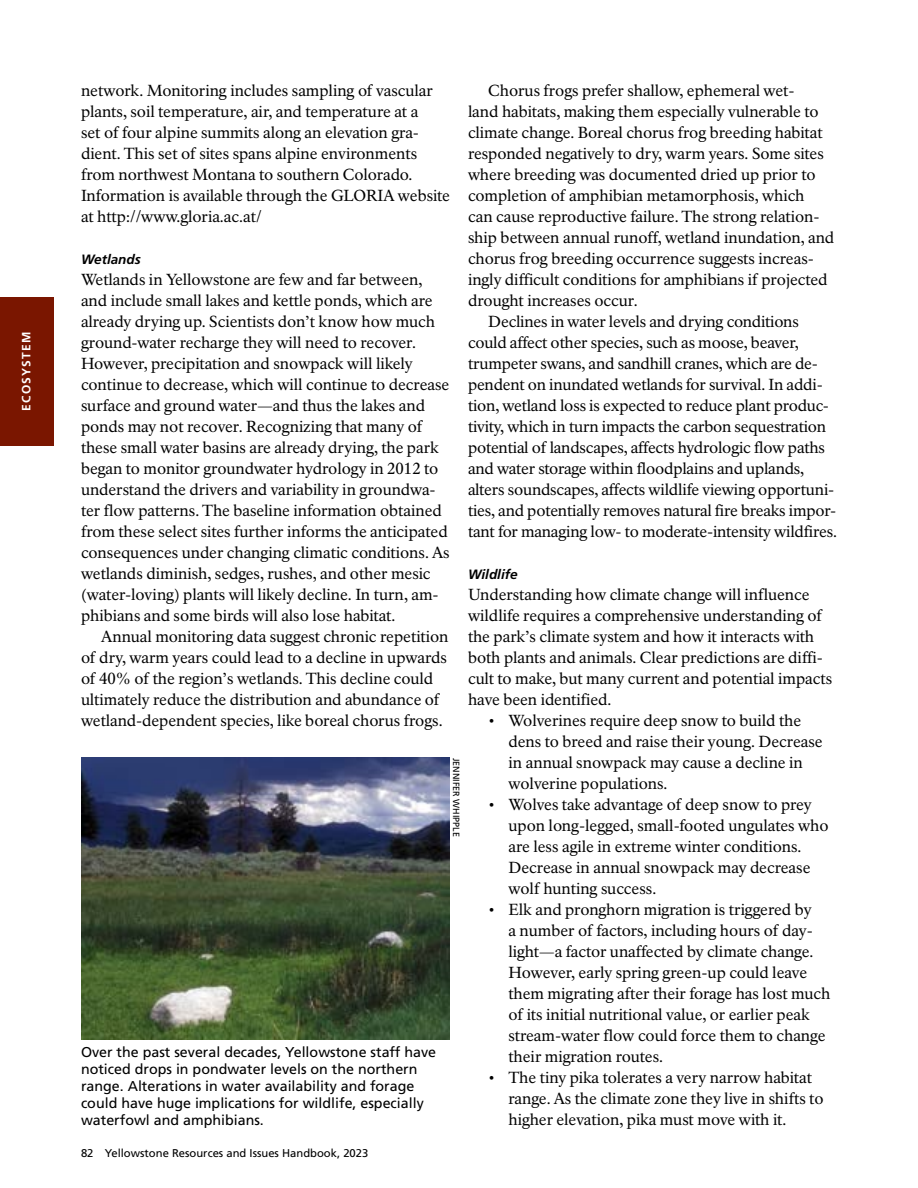
<style>
.page{position:relative;width:918px;height:1188px;background:#fff}
.page>*{position:absolute;margin:0;border:0;box-sizing:border-box;transform-origin:0 0}
.Body_Text__first_par{font:15.75px/21px "NPS Rawlinson OT";letter-spacing:-.005em;color:#000}
.Body_Text__following{font:15.75px/21px "NPS Rawlinson OT";letter-spacing:-.01em;color:#000}
.Graphic_Caption{font:14.25px/17.1px "Frutiger LT Std";color:#000}
.Heading_4{font:italic 700 13.5px "Frutiger LT Std";color:#000}
.t1{font:700 12px "Frutiger LT Std";letter-spacing:.1em;color:#fff}
.t2{font:11.25px "Frutiger LT Std";color:#000}
.Graphic_Credit{font:9px "Frutiger LT Std";color:#000}
</style>
<div class="page">
<div style="left:0;top:297px;width:54px;height:149px;background:#7a1600"></div>
<img style="left:81px;top:758px;width:369px;height:281px">
<p class="t1" style="left:19px;top:411px;width:80px;rotate:-90deg">ECOSYSTEM</p>
<p class="Body_Text__first_par" style="left:81px;top:80px;width:370px">network. Monitoring includes sampling of vascular plants, soil temperature, air, and temperature at a<br>set of four alpine summits along an elevation gra&shy;dient. This set of sites spans alpine environments from northwest Montana to southern Colorado.<br>Information is available through the GLORIA website at http://www.gloria.ac.at/</p>
<h4 class="Heading_4" style="left:81px;top:251px;width:61px">Wetlands</h4>
<p class="Body_Text__first_par" style="left:81px;top:269px;width:370px">Wetlands in Yellowstone are few and far between, and include small lakes and kettle ponds, which are already drying up. Scientists don’t know how much ground-water recharge they will need to recover.<br>However, precipitation and snowpack will likely continue to decrease, which will continue to decrease surface and ground water—and thus the lakes and ponds may not recover. Recognizing that many of these small water basins are already drying, the park began to monitor groundwater hydrology in 2012 to understand the drivers and variability in groundwa&shy;ter flow patterns. The baseline information obtained from these select sites further informs the anticipated consequences under changing climatic conditions. As wetlands diminish, sedges, rushes, and other mesic (water-loving) plants will likely decline. In turn, am&shy;phibians and some birds will also lose habitat.</p>
<p class="Body_Text__following" style="left:81px;top:626px;width:369px;text-indent:20px">Annual monitoring data suggest chronic repetition of dry, warm years could lead to a decline in upwards of 40% of the region’s wetlands. This decline could ultimately reduce the distribution and abundance of wetland-dependent species, like boreal chorus frogs.</p>
<p class="Graphic_Credit" style="left:462px;top:758px;width:81px;rotate:90deg">JENNIFER WHIPPLE</p>
<p class="Graphic_Caption" style="left:81px;top:1043px;width:357px">Over the past several decades, Yellowstone staff have noticed drops in pondwater levels on the northern range. Alterations in water availability and forage could have huge implications for wildlife, especially waterfowl and amphibians.</p>
<p class="t2" style="left:81px;top:1147px;width:289px">82 Yellowstone Resources and Issues Handbook, 2023</p>
<p class="Body_Text__following" style="left:468px;top:80px;width:368px;text-indent:20px">Chorus frogs prefer shallow, ephemeral wet-<br>land habitats, making them especially vulnerable to climate change. Boreal chorus frog breeding habitat responded negatively to dry, warm years. Some sites where breeding was documented dried up prior to completion of amphibian metamorphosis, which<br>can cause reproductive failure. The strong relation&shy;ship between annual runoff, wetland inundation, and chorus frog breeding occurrence suggests increas&shy;ingly difficult conditions for amphibians if projected drought increases occur.</p>
<p class="Body_Text__following" style="left:468px;top:311px;width:371px;text-indent:20px">Declines in water levels and drying conditions could affect other species, such as moose, beaver, trumpeter swans, and sandhill cranes, which are de&shy;pendent on inundated wetlands for survival. In addi&shy;tion, wetland loss is expected to reduce plant produc&shy;tivity, which in turn impacts the carbon sequestration potential of landscapes, affects hydrologic flow paths and water storage within floodplains and uplands, alters soundscapes, affects wildlife viewing opportuni&shy;ties, and potentially removes natural fire breaks impor&shy;tant for managing low- to moderate-intensity wildfires.</p>
<h4 class="Heading_4" style="left:468px;top:566px;width:51px">Wildlife</h4>
<p class="Body_Text__first_par" style="left:468px;top:584px;width:366px">Understanding how climate change will influence wildlife requires a comprehensive understanding of the park’s climate system and how it interacts with both plants and animals. Clear predictions are diffi&shy;cult to make, but many current and potential impacts have been identified.</p>
<p class="Body_Text__first_par" style="left:509px;top:710px;width:316px;text-indent:-20px">• Wolverines require deep snow to build the dens to breed and raise their young. Decrease in annual snowpack may cause a decline in wolverine populations.</p>
<p class="Body_Text__first_par" style="left:509px;top:794px;width:322px;text-indent:-20px">• Wolves take advantage of deep snow to prey upon long-legged, small-footed ungulates who are less agile in extreme winter conditions.<br>Decrease in annual snowpack may decrease wolf hunting success.</p>
<p class="Body_Text__first_par" style="left:509px;top:899px;width:323px;text-indent:-20px">• Elk and pronghorn migration is triggered by<br>a number of factors, including hours of day&shy;light—a factor unaffected by climate change.<br>However, early spring green-up could leave them migrating after their forage has lost much of its initial nutritional value, or earlier peak stream-water flow could force them to change their migration routes.</p>
<p class="Body_Text__first_par" style="left:509px;top:1067px;width:317px;text-indent:-20px">• The tiny pika tolerates a very narrow habitat range. As the climate zone they live in shifts to higher elevation, pika must move with it.</p>
</div>
